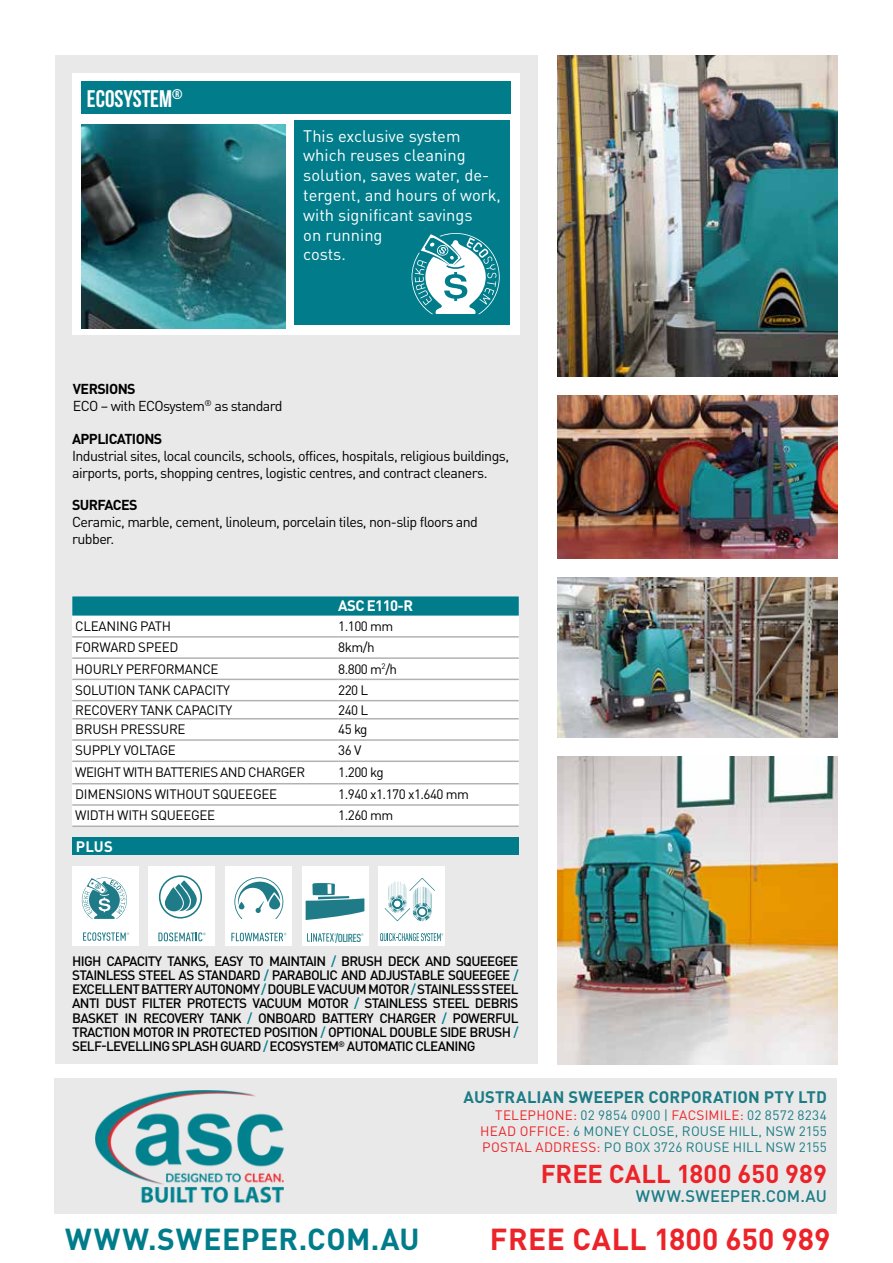
<style>
.page{position:relative;width:893px;height:1263px;background:#fff}
.page>*{position:absolute;margin:0;border:0;box-sizing:border-box;transform-origin:0 0}
.t1{font:700 30px "DIN Pro";letter-spacing:.015em;color:#007c8b}
.t2{font:700 30px "DIN Pro";letter-spacing:.01em;color:#ec2429}
.t3{font:700 25.5px "DIN Pro";letter-spacing:.005em;color:#ec2429}
.t4{font:700 24px "Bebas Neue";color:#fff}
.t5{font:16.5px/19.8px "DIN Pro";color:#fff}
.t6{font:700 16.5px "DIN Pro";letter-spacing:.005em;color:#1c7c86}
.t7{font:500 16.5px "DIN Pro";letter-spacing:.005em;color:#1c7c86}
.t8{font:700 15px "DIN Pro";letter-spacing:-.04em;color:#fff}
.t9{font:14.25px/17.1px "DIN Pro";letter-spacing:-.04em;color:#000}
.t10{font:700 14.25px "DIN Pro";letter-spacing:-.04em;color:#000}
.t11{font:500 13.5px/14.2px "DIN Pro";letter-spacing:-.05em;color:#000;text-align:justify}
.t12{font:13.5px "DIN Pro";letter-spacing:-.02em;color:#000}
.t13{font:13.5px/16.2px "DIN Pro";letter-spacing:.015em;color:#1c7c86;text-align:justify}
.t14{font:13.5px "DIN Pro";letter-spacing:-.04em;color:#000}
.t15{font:500 11.4px "DIN Cond";letter-spacing:-.045em;color:#1e7b87}
.s1{font-weight:700}
.s2{color:#007c8b}
.s3{color:#ec2429}
</style>
<div class="page">
<div style="left:55px;top:55px;width:483px;height:1009px;background:#e9e9e9"></div>
<div style="left:72px;top:73px;width:448px;height:262px;background:#fff"></div>
<img style="left:81px;top:124px;width:204px;height:204px">
<img style="left:557px;top:55px;width:281px;height:322px">
<img style="left:557px;top:756px;width:281px;height:308px">
<img style="left:557px;top:395px;width:281px;height:164px">
<img style="left:557px;top:577px;width:281px;height:161px">
<div style="left:72px;top:866px;width:67px;height:80px;background:#fff"></div>
<svg style="left:82px;top:877px;width:45px;height:42px"></svg>
<svg style="left:83px;top:932px;width:46px;height:9px"></svg>
<div style="left:225px;top:866px;width:67px;height:80px;background:#fff"></div>
<svg style="left:231px;top:933px;width:55px;height:8px"></svg>
<svg style="left:234px;top:877px;width:49px;height:42px"></svg>
<svg style="left:269px;top:894px;width:11px;height:15px"></svg>
<div style="left:72px;top:838px;width:447px;height:17px;background:#007c8b"></div>
<div style="left:302px;top:866px;width:66px;height:80px;background:#fff"></div>
<svg style="left:307px;top:933px;width:29px;height:8px"></svg>
<svg style="left:306px;top:883px;width:58px;height:37px"></svg>
<div style="left:149px;top:866px;width:66px;height:80px;background:#fff"></div>
<svg style="left:158px;top:932px;width:48px;height:9px"></svg>
<svg style="left:159px;top:875px;width:43px;height:43px"></svg>
<div style="left:378px;top:866px;width:67px;height:80px;background:#fff"></div>
<svg style="left:380px;top:933px;width:63px;height:8px"></svg>
<svg style="left:385px;top:878px;width:50px;height:43px"></svg>
<div style="left:55px;top:1078px;width:782px;height:135px;background:#e9e9e9"></div>
<img style="left:96px;top:1090px;width:188px;height:112px">
<div style="left:81px;top:81px;width:429px;height:33px;background:#007c8b"></div>
<div style="left:294px;top:121px;width:216px;height:204px;background:#007c8b"></div>
<svg style="left:412px;top:233px;width:88px;height:81px"></svg>
<div style="left:72px;top:596px;width:447px;height:231px;background:#fff"></div>
<svg style="left:72px;top:596px;width:447px;height:20px;background:#0a818f"></svg>
<hr style="left:72px;top:636px;width:266px;height:2px;background:#b3b2b2">
<hr style="left:338px;top:636px;width:181px;height:2px;background:#b3b2b2">
<hr style="left:72px;top:657px;width:266px;height:2px;background:#b3b2b2">
<hr style="left:338px;top:657px;width:181px;height:2px;background:#b3b2b2">
<hr style="left:72px;top:679px;width:266px;height:1px;background:#b3b2b2">
<hr style="left:338px;top:679px;width:181px;height:1px;background:#b3b2b2">
<hr style="left:72px;top:700px;width:266px;height:1px;background:#b3b2b2">
<hr style="left:338px;top:700px;width:181px;height:1px;background:#b3b2b2">
<hr style="left:72px;top:718px;width:266px;height:1px;background:#b3b2b2">
<hr style="left:338px;top:718px;width:181px;height:1px;background:#b3b2b2">
<hr style="left:72px;top:739px;width:266px;height:2px;background:#b3b2b2">
<hr style="left:338px;top:739px;width:181px;height:2px;background:#b3b2b2">
<hr style="left:72px;top:760px;width:266px;height:2px;background:#b3b2b2">
<hr style="left:338px;top:760px;width:181px;height:2px;background:#b3b2b2">
<hr style="left:72px;top:783px;width:266px;height:1px;background:#b3b2b2">
<hr style="left:338px;top:783px;width:181px;height:1px;background:#b3b2b2">
<hr style="left:72px;top:804px;width:266px;height:2px;background:#b3b2b2">
<hr style="left:338px;top:804px;width:181px;height:2px;background:#b3b2b2">
<hr style="left:72px;top:825px;width:266px;height:2px;background:#b3b2b2">
<hr style="left:338px;top:825px;width:181px;height:2px;background:#b3b2b2">
<h3 class="t4" style="left:87px;top:85px;width:97px">ECOSYSTEM<sup>®</sup></h3>
<p class="t5" style="left:303px;top:124px;width:199px">This exclusive system which reuses cleaning solution, saves water, de&shy;tergent, and hours of work, with significant savings<br>on running<br>costs.</p>
<p class="t9" style="left:73px;top:379px;width:211px"><span class="s1">VERSIONS<br></span>ECO – with ECOsystem<sup>®</sup> as standard</p>
<p class="t10" style="left:72px;top:427px;width:92px">APPLICATIONS</p>
<p class="t9" style="left:72px;top:446px;width:439px">Industrial sites, local councils, schools, offices, hospitals, religious buildings, airports, ports, shopping centres, logistic centres, and contract cleaners.</p>
<p class="t10" style="left:72px;top:493px;width:67px">SURFACES</p>
<p class="t9" style="left:72px;top:512px;width:407px">Ceramic, marble, cement, linoleum, porcelain tiles, non-slip floors and rubber.</p>
<p class="t8" style="left:338px;top:593px;width:76px">ASC E110-R</p>
<p class="t12" style="left:75px;top:615px;width:97px">CLEANING PATH</p>
<p class="t12" style="left:338px;top:615px;width:57px">1.100 mm</p>
<p class="t12" style="left:75px;top:637px;width:105px">FORWARD SPEED</p>
<p class="t12" style="left:338px;top:637px;width:38px">8km/h</p>
<p class="t12" style="left:75px;top:658px;width:145px">HOURLY PERFORMANCE</p>
<p class="t12" style="left:338px;top:658px;width:60px">8.800 m<sup>2</sup>/h</p>
<p class="t12" style="left:75px;top:679px;width:156px">SOLUTION TANK CAPACITY</p>
<p class="t12" style="left:338px;top:679px;width:32px">220 L</p>
<p class="t12" style="left:75px;top:699px;width:159px">RECOVERY TANK CAPACITY</p>
<p class="t12" style="left:338px;top:699px;width:32px">240 L</p>
<p class="t12" style="left:75px;top:719px;width:112px">BRUSH PRESSURE</p>
<p class="t12" style="left:338px;top:719px;width:31px">45 kg</p>
<p class="t12" style="left:75px;top:740px;width:102px">SUPPLY VOLTAGE</p>
<p class="t12" style="left:338px;top:740px;width:25px">36 V</p>
<p class="t14" style="left:75px;top:762px;width:231px">WEIGHT WITH BATTERIES AND CHARGER</p>
<p class="t12" style="left:338px;top:762px;width:47px">1.200 kg</p>
<p class="t12" style="left:75px;top:784px;width:203px">DIMENSIONS WITHOUT SQUEEGEE</p>
<p class="t14" style="left:338px;top:784px;width:132px">1.940 x1.170 x1.640 mm</p>
<p class="t12" style="left:75px;top:805px;width:142px">WIDTH WITH SQUEEGEE</p>
<p class="t12" style="left:338px;top:805px;width:57px">1.260 mm</p>
<p class="t8" style="left:76px;top:834px;width:38px">PLUS</p>
<p class="t15" style="left:335px;top:931px;width:27px">/OLIRES</p>
<p class="t11" style="left:72px;top:952px;width:448px">HIGH CAPACITY TANKS, EASY TO MAINTAIN <span class="s2">/</span> BRUSH DECK AND SQUEEGEE STAINLESS STEEL AS STANDARD <span class="s2">/</span> PARABOLIC AND ADJUSTABLE SQUEEGEE <span class="s2">/ </span>EXCELLENT BATTERY AUTONOMY <span class="s2">/</span> DOUBLE VACUUM MOTOR <span class="s2">/</span> STAINLESS STEEL ANTI DUST FILTER PROTECTS VACUUM MOTOR <span class="s2">/</span> STAINLESS STEEL DEBRIS BASKET IN RECOVERY TANK <span class="s2">/</span> ONBOARD BATTERY CHARGER <span class="s2">/</span> POWERFUL TRACTION MOTOR IN PROTECTED POSITION <span class="s2">/</span> OPTIONAL DOUBLE SIDE BRUSH <span class="s2">/ </span>SELF-LEVELLING SPLASH GUARD <span class="s2">/</span> ECOSYSTEM<sup>®</sup> AUTOMATIC CLEANING</p>
<p class="t6" style="left:464px;top:1084px;width:365px">AUSTRALIAN SWEEPER CORPORATION PTY LTD</p>
<p class="t13" style="left:480px;top:1105px;width:348px;text-indent:15px"><span class="s3">TELEPHONE:</span> 02 9854 0900 | <span class="s3">FACSIMILE:</span> 02 8572 8234<br><span class="s3">HEAD OFFICE:</span> 6 MONEY CLOSE, ROUSE HILL, NSW 2155<br><span class="s3">POSTAL ADDRESS:</span> PO BOX 3726 ROUSE HILL NSW 2155</p>
<h2 class="t3" style="left:541px;top:1152px;width:288px">FREE CALL 1800 650 989</h2>
<p class="t7" style="left:636px;top:1183px;width:192px">WWW.SWEEPER.COM.AU</p>
<h1 class="t1" style="left:65px;top:1214px;width:356px">WWW.SWEEPER.COM.AU</h1>
<h1 class="t2" style="left:490px;top:1214px;width:342px">FREE CALL 1800 650 989</h1>
</div>
